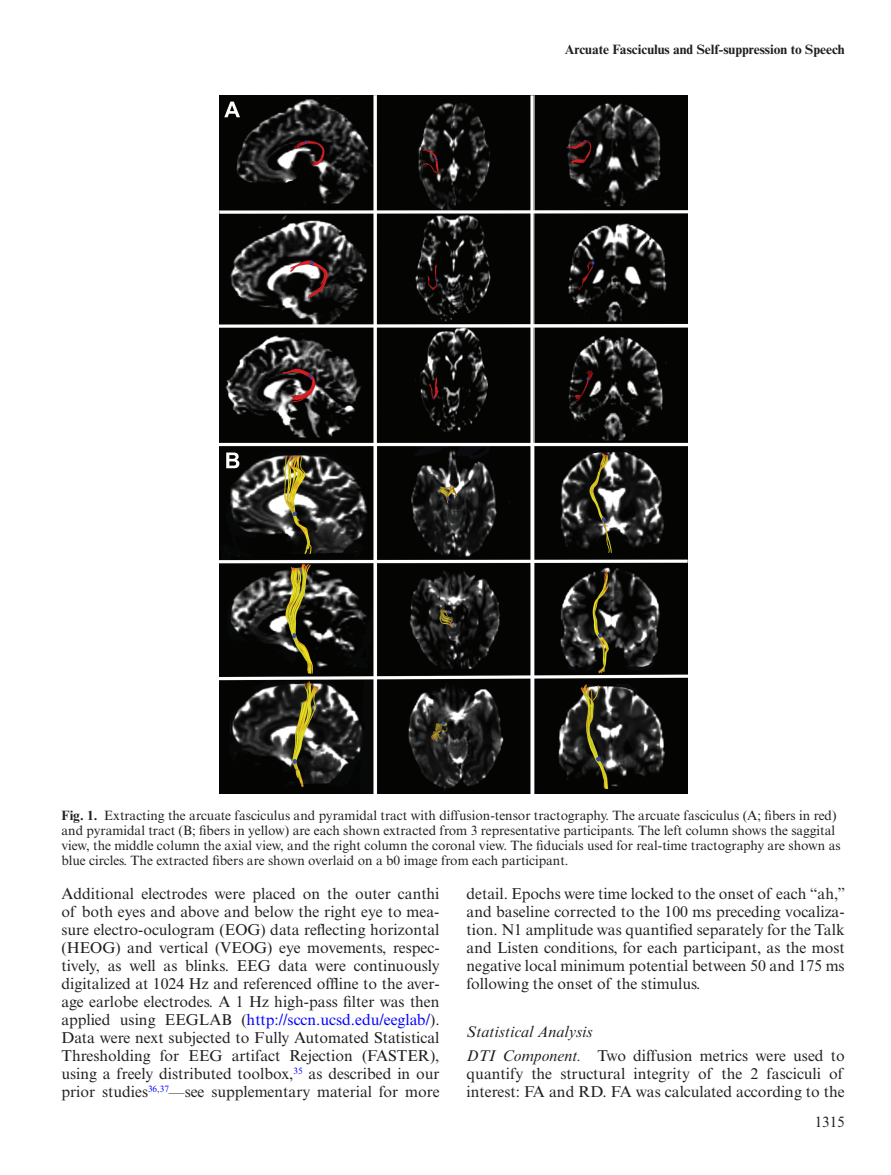
<style>
.page{position:relative;width:891px;height:1175px;background:#fff}
.page>*{position:absolute;margin:0;border:0;box-sizing:border-box;transform-origin:0 0}
.t1{font:15.75px/18px "Times New Roman MT Std";color:#231f20;text-align:justify}
.t2{font:italic 15.75px/24px "Times New Roman MT Std";color:#231f20}
.t3{font:15px "Times New Roman MT Std";color:#231f20}
.t4{font:13.5px/15px "Times New Roman MT Std";color:#231f20}
.t5{font:700 13.5px "Times New Roman MT Std";color:#231f20}
.s1{font-weight:700}
.s2{color:#00f}
.s3{font-style:normal}
</style>
<div class="page">
<img style="left:219px;top:95px;width:468px;height:698px">
<p class="t5" style="left:565px;top:41px;width:281px">Arcuate Fasciculus and Self-suppression to Speech</p>
<p class="t4" style="left:62px;top:808px;width:781px"><span class="s1">Fig. 1.</span> Extracting the arcuate fasciculus and pyramidal tract with diffusion-tensor tractography. The arcuate fasciculus (A; fibers in red) and pyramidal tract (B; fibers in yellow) are each shown extracted from 3 representative participants. The left column shows the saggital view, the middle column the axial view, and the right column the coronal view. The fiducials used for real-time tractography are shown as blue circles. The extracted fibers are shown overlaid on a b0 image from each participant.</p>
<p class="t1" style="left:61px;top:884px;width:380px">Additional electrodes were placed on the outer canthi of both eyes and above and below the right eye to mea&shy;sure electro-oculogram (EOG) data reflecting horizontal (HEOG) and vertical (VEOG) eye movements, respec&shy;tively, as well as blinks. EEG data were continuously digitalized at 1024 Hz and referenced offline to the aver&shy;age earlobe electrodes. A 1 Hz high-pass filter was then applied using EEGLAB (<span class="s2">http://sccn.ucsd.edu/eeglab/</span>).<br>Data were next subjected to Fully Automated Statistical Thresholding for EEG artifact Rejection (FASTER), using a freely distributed toolbox,<sup>35</sup> as described in our prior studies<sup>36</sup><sup>,</sup><sup>37</sup>—see supplementary material for more</p>
<p class="t1" style="left:466px;top:884px;width:380px">detail. Epochs were time locked to the onset of each “ah,” and baseline corrected to the 100 ms preceding vocaliza&shy;tion. N1 amplitude was quantified separately for the Talk and Listen conditions, for each participant, as the most negative local minimum potential between 50 and 175 ms following the onset of the stimulus.</p>
<p class="t2" style="left:466px;top:1019px;width:380px">Statistical Analysis<br>DTI Component. <span class="s3">Two diffusion metrics were used to</span></p>
<p class="t1" style="left:466px;top:1064px;width:380px">quantify the structural integrity of the 2 fasciculi of interest: FA and RD. FA was calculated according to the</p>
<p class="t3" style="left:815px;top:1113px;width:31px">1315</p>
</div>
